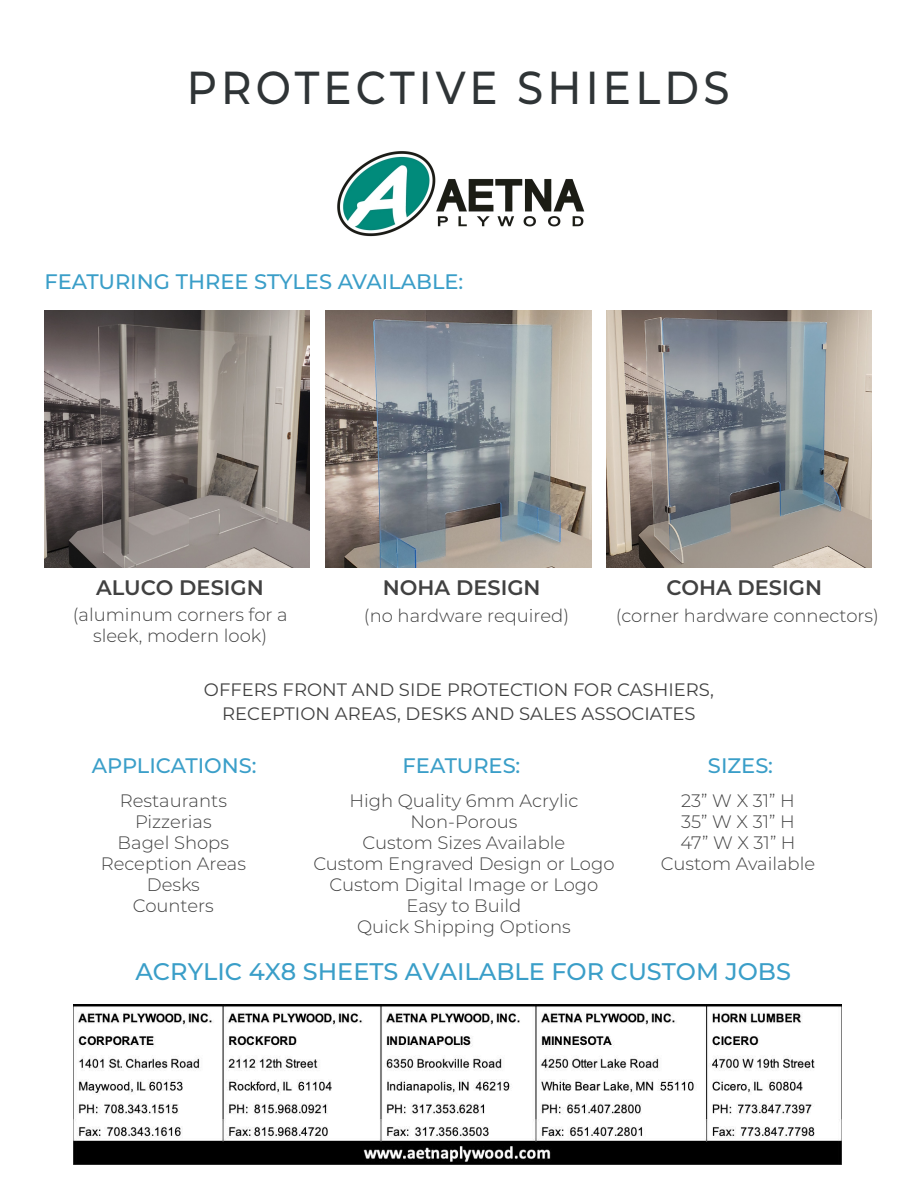
<style>
.page{position:relative;width:918px;height:1188px;background:#fff}
.page>*{position:absolute;margin:0;border:0;box-sizing:border-box;transform-origin:0 0}
.TITLE_LARGEST_OCEAN{font:500 46.2px "Montserrat";letter-spacing:.1em;color:#2f3436;scale:.91 1}
.t1{font:500 24px "Montserrat";color:#3a9ec8}
.t2{font:500 21px "Montserrat";color:#3a9ec8}
.t3{font:600 21px "Montserrat";color:#414141}
.t4{font:500 21px "Montserrat";color:#3b9fc9}
.t5{font:300 18px "Montserrat";color:#414141}
.t6{font:18px "Montserrat";color:#414141}
</style>
<div class="page">
<img style="left:337px;top:151px;width:248px;height:86px">
<img style="left:44px;top:311px;width:266px;height:257px">
<img style="left:325px;top:311px;width:266px;height:257px">
<img style="left:606px;top:311px;width:266px;height:256px">
<img style="left:74px;top:1005px;width:768px;height:159px">
<p class="TITLE_LARGEST_OCEAN" style="left:187px;top:55px;width:598px">PROTECTIVE SHIELDS</p>
<p class="t2" style="left:44px;top:267px;width:421px">FEATURING THREE STYLES AVAILABLE:</p>
<p class="t3" style="left:96px;top:573px;width:169px">ALUCO DESIGN</p>
<p class="t3" style="left:383px;top:573px;width:159px">NOHA DESIGN</p>
<p class="t3" style="left:666px;top:573px;width:157px">COHA DESIGN</p>
<p class="t5" style="left:73px;top:603px;width:216px">(aluminum corners for a</p>
<p class="t5" style="left:93px;top:624px;width:176px">sleek, modern look)</p>
<p class="t5" style="left:364px;top:603px;width:207px">(no hardware required)</p>
<p class="t5" style="left:616px;top:603px;width:265px">(corner hardware connectors)</p>
<p class="t6" style="left:204px;top:677px;width:512px">OFFERS FRONT AND SIDE PROTECTION FOR CASHIERS,</p>
<p class="t6" style="left:222px;top:701px;width:475px">RECEPTION AREAS, DESKS AND SALES ASSOCIATES</p>
<p class="t4" style="left:92px;top:751px;width:166px">APPLICATIONS:</p>
<p class="t5" style="left:120px;top:788px;width:109px">Restaurants</p>
<p class="t5" style="left:135px;top:809px;width:78px">Pizzerias</p>
<p class="t5" style="left:118px;top:830px;width:113px">Bagel Shops</p>
<p class="t5" style="left:101px;top:851px;width:147px">Reception Areas</p>
<p class="t5" style="left:147px;top:872px;width:55px">Desks</p>
<p class="t5" style="left:133px;top:893px;width:82px">Counters</p>
<p class="t2" style="left:403px;top:751px;width:119px">FEATURES:</p>
<p class="t5" style="left:349px;top:788px;width:231px">High Quality 6mm Acrylic</p>
<p class="t5" style="left:410px;top:809px;width:109px">Non-Porous</p>
<p class="t5" style="left:363px;top:830px;width:204px">Custom Sizes Available</p>
<p class="t5" style="left:313px;top:851px;width:303px">Custom Engraved Design or Logo</p>
<p class="t5" style="left:329px;top:872px;width:270px">Custom Digital Image or Logo</p>
<p class="t5" style="left:407px;top:893px;width:116px">Easy to Build</p>
<p class="t5" style="left:357px;top:914px;width:215px">Quick Shipping Options</p>
<p class="t2" style="left:708px;top:751px;width:67px">SIZES:</p>
<p class="t5" style="left:681px;top:788px;width:115px">23” W X 31” H</p>
<p class="t5" style="left:681px;top:809px;width:115px">35” W X 31” H</p>
<p class="t5" style="left:680px;top:830px;width:117px">47” W X 31” H</p>
<p class="t5" style="left:661px;top:851px;width:156px">Custom Available</p>
<p class="t1" style="left:135px;top:954px;width:657px">ACRYLIC 4X8 SHEETS AVAILABLE FOR CUSTOM JOBS</p>
</div>
